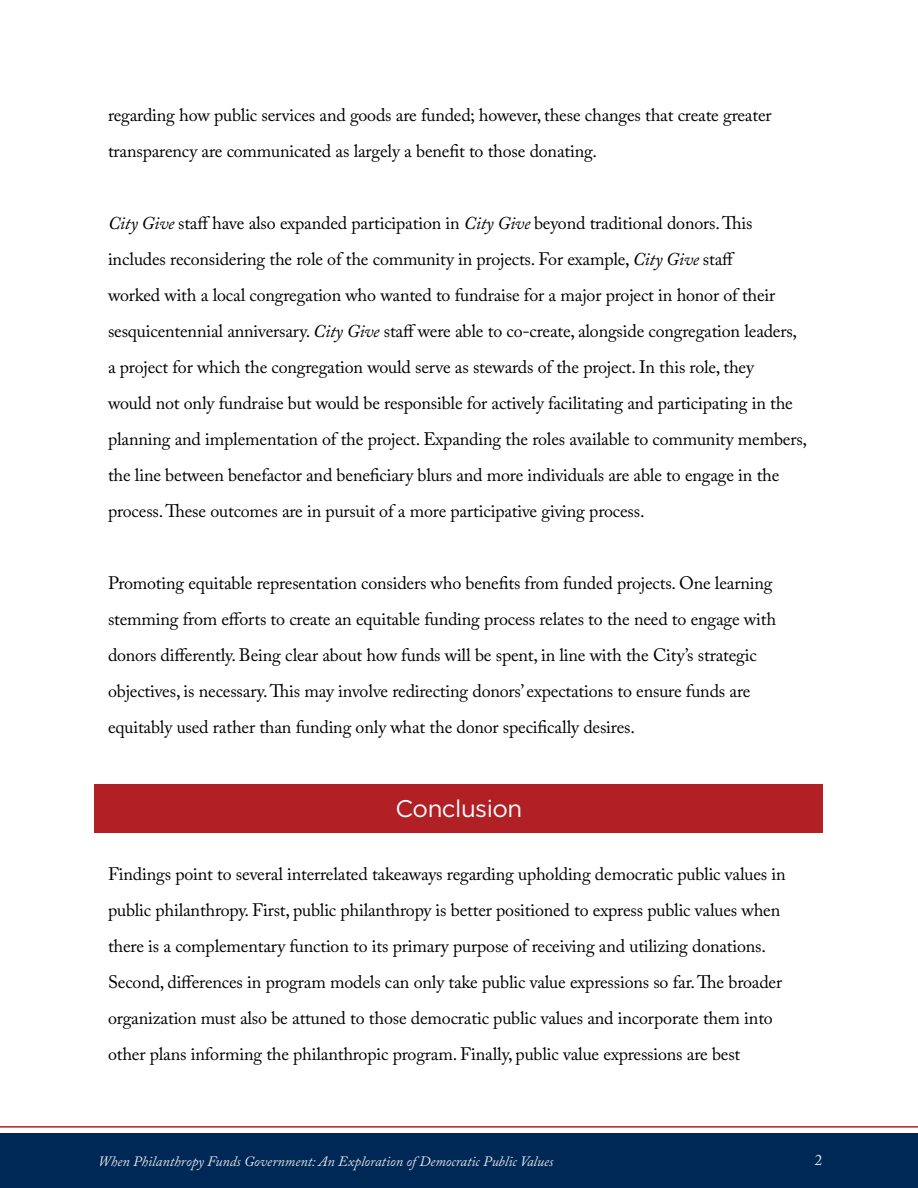
<style>
.page{position:relative;width:918px;height:1188px;background:#fff}
.page>*{position:absolute;margin:0;border:0;box-sizing:border-box;transform-origin:0 0}
.t1{font:24px "Gotham";letter-spacing:-.02em;color:#fff}
.t2{font:18px/36px "Adobe Caslon Pro";letter-spacing:-.01em;color:#000}
.t3{font:15px "Adobe Caslon Pro";color:#dfe1e4}
.t4{font:italic 14.25px "Adobe Caslon Pro";color:#dfe1e4}
.s1{font-style:italic}
</style>
<div class="page">
<div style="left:0;top:1133px;width:918px;height:55px;background:#002856"></div>
<hr style="left:0;top:1126px;width:918px;height:2px;background:#b12025">
<div style="left:94px;top:784px;width:730px;height:48px;background:#b12025"></div>
<p class="t2" style="left:108px;top:97px;width:665px">regarding how public services and goods are funded; however, these changes that create greater transparency are communicated as largely a benefit to those donating.</p>
<p class="t2" style="left:108px;top:205px;width:701px"><span class="s1">City Give</span> staff have also expanded participation in <span class="s1">City Give</span> beyond traditional donors. This includes reconsidering the role of the community in projects. For example, <span class="s1">City Give</span> staff<br>worked with a local congregation who wanted to fundraise for a major project in honor of their sesquicentennial anniversary. <span class="s1">City Give</span> staff were able to co-create, alongside congregation leaders, a project for which the congregation would serve as stewards of the project. In this role, they<br>would not only fundraise but would be responsible for actively facilitating and participating in the planning and implementation of the project. Expanding the roles available to community members, the line between benefactor and beneficiary blurs and more individuals are able to engage in the process. These outcomes are in pursuit of a more participative giving process.</p>
<p class="t2" style="left:108px;top:565px;width:670px">Promoting equitable representation considers who benefits from funded projects. One learning stemming from efforts to create an equitable funding process relates to the need to engage with donors differently. Being clear about how funds will be spent, in line with the City’s strategic objectives, is necessary. This may involve redirecting donors’ expectations to ensure funds are equitably used rather than funding only what the donor specifically desires.</p>
<p class="t1" style="left:396px;top:793px;width:128px">Conclusion</p>
<p class="t2" style="left:108px;top:856px;width:679px">Findings point to several interrelated takeaways regarding upholding democratic public values in public philanthropy. First, public philanthropy is better positioned to express public values when there is a complementary function to its primary purpose of receiving and utilizing donations.<br>Second, differences in program models can only take public value expressions so far. The broader organization must also be attuned to those democratic public values and incorporate them into other plans informing the philanthropic program. Finally, public value expressions are best</p>
<p class="t4" style="left:98px;top:1152px;width:457px">When Philanthropy Funds Government: An Exploration of Democratic Public Values</p>
<p class="t3" style="left:815px;top:1151px;width:9px">2</p>
</div>
